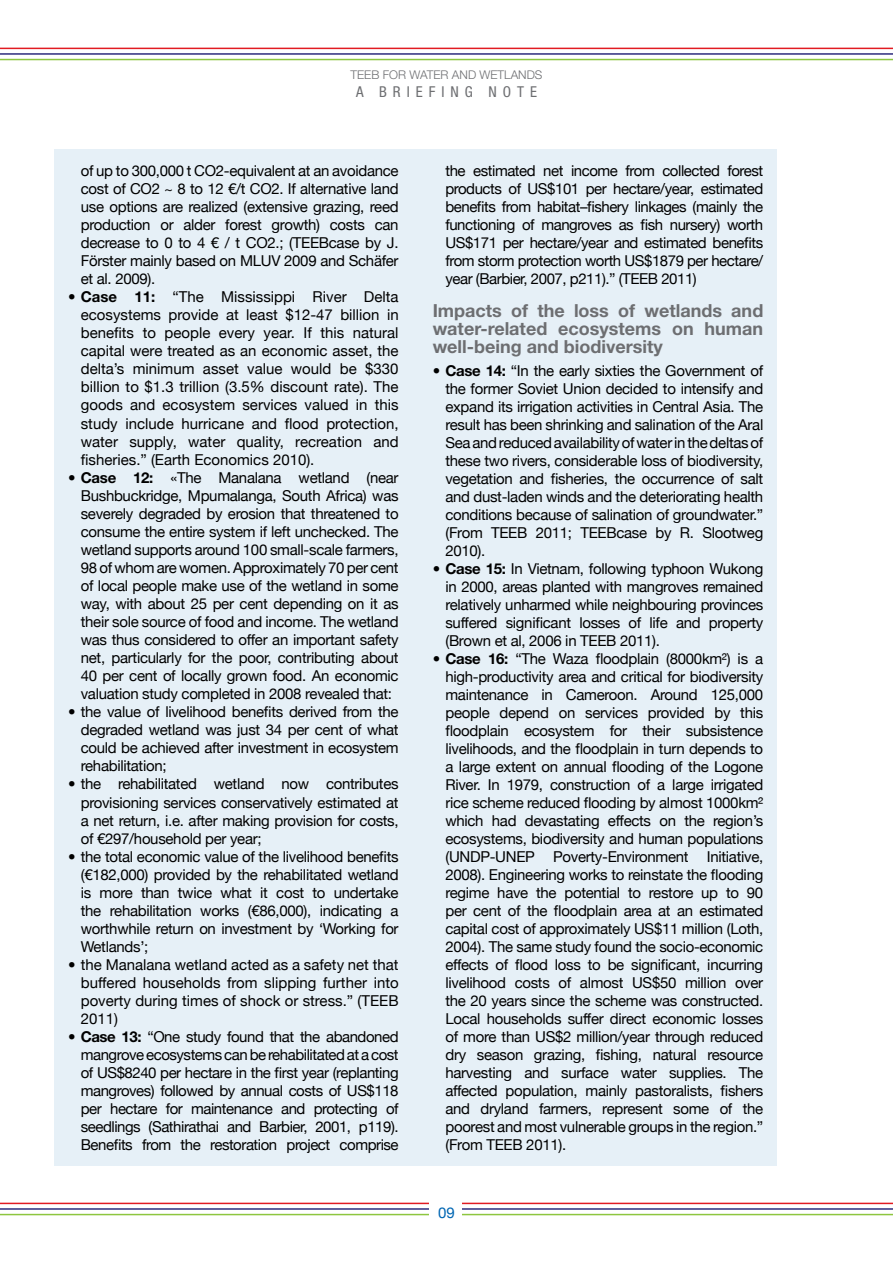
<style>
.page{position:relative;width:893px;height:1263px;background:#fff}
.page>*{position:absolute;margin:0;border:0;box-sizing:border-box;transform-origin:0 0}
.t1{font:700 18px/18px "Helvetica Neue";color:#6d6e71;text-align:justify}
.t2{font:15px/18px "Helvetica Neue";letter-spacing:-.02em;color:#000;text-align:justify}
.t3{font:condensed 15px "Helvetica Neue";color:#6d6e71}
.t4{font:15px "Helvetica Neue";color:#0066b3}
.t5{font:300 12px "Helvetica Neue";color:#6d6e71}
.s1{font-weight:700}
</style>
<div class="page">
<div style="left:54px;top:149px;width:723px;height:1016px;background:#e6f0f7"></div>
<hr style="left:0;top:59px;width:893px;height:1px;background:#8dc63f">
<hr style="left:0;top:48px;width:893px;height:1px;background:#e11b22">
<hr style="left:0;top:53px;width:893px;height:2px;background:#2c2b7c">
<hr style="left:0;top:1214px;width:893px;height:1px;background:#8dc63f">
<hr style="left:0;top:1203px;width:893px;height:1px;background:#e11b22">
<hr style="left:0;top:1208px;width:893px;height:2px;background:#2c2b7c">
<div style="left:429px;top:1195px;width:33px;height:68px;background:#fff"></div>
<p class="t5" style="left:350px;top:67px;width:41px">TEEB FOR</p>
<p class="t5" style="left:409px;top:67px;width:103px">WATER AN D WETLAN</p>
<p class="t5" style="left:527px;top:67px;width:17px">DS</p>
<p class="t3" style="left:356px;top:83px;width:48px">A B RIE</p>
<p class="t3" style="left:429px;top:83px;width:87px">FIN G NOTE</p>
<p class="t2" style="left:81px;top:161px;width:319px">of up to 300,000 t CO2-equivalent at an avoidance cost of CO2 ~ 8 to 12 €/t CO2. If alternative land use options are realized (extensive grazing, reed production or alder forest growth) costs can decrease to 0 to 4 € / t CO2.; (TEEBcase by J.<br>Förster mainly based on MLUV 2009 and Schäfer et al. 2009).</p>
<p class="t2" style="left:81px;top:288px;width:319px;text-indent:-13px">• <span class="s1">Case 11:</span> “The Mississippi River Delta ecosystems provide at least $12-47 billion in benefits to people every year. If this natural capital were treated as an economic asset, the delta’s minimum asset value would be $330 billion to $1.3 trillion (3.5% discount rate). The goods and ecosystem services valued in this study include hurricane and flood protection, water supply, water quality, recreation and fisheries.” (Earth Economics 2010).</p>
<p class="t2" style="left:81px;top:468px;width:319px;text-indent:-13px">• <span class="s1">Case 12:</span> «The Manalana wetland (near Bushbuckridge, Mpumalanga, South Africa) was severely degraded by erosion that threatened to consume the entire system if left unchecked. The wetland supports around 100 small-scale farmers, 98 of whom are women. Approximately 70 per cent of local people make use of the wetland in some way, with about 25 per cent depending on it as their sole source of food and income. The wetland was thus considered to offer an important safety net, particularly for the poor, contributing about 40 per cent of locally grown food. An economic valuation study completed in 2008 revealed that:</p>
<p class="t2" style="left:81px;top:703px;width:319px;text-indent:-13px">• the value of livelihood benefits derived from the degraded wetland was just 34 per cent of what could be achieved after investment in ecosystem rehabilitation;</p>
<p class="t2" style="left:81px;top:775px;width:319px;text-indent:-13px">• the rehabilitated wetland now contributes provisioning services conservatively estimated at a net return, i.e. after making provision for costs, of €297/household per year;</p>
<p class="t2" style="left:81px;top:847px;width:319px;text-indent:-13px">• the total economic value of the livelihood benefits (€182,000) provided by the rehabilitated wetland is more than twice what it cost to undertake the rehabilitation works (€86,000), indicating a worthwhile return on investment by ‘Working for Wetlands’;</p>
<p class="t2" style="left:81px;top:955px;width:319px;text-indent:-13px">• the Manalana wetland acted as a safety net that buffered households from slipping further into poverty during times of shock or stress.” (TEEB 2011)</p>
<p class="t2" style="left:81px;top:1027px;width:319px;text-indent:-13px">• <span class="s1">Case 13:</span> “One study found that the abandoned mangrove ecosystems can be rehabilitated at a cost of US$8240 per hectare in the first year (replanting mangroves) followed by annual costs of US$118 per hectare for maintenance and protecting of seedlings (Sathirathai and Barbier, 2001, p119).<br>Benefits from the restoration project comprise</p>
<p class="t2" style="left:445px;top:161px;width:319px">the estimated net income from collected forest products of US$101 per hectare/year, estimated benefits from habitat–fishery linkages (mainly the functioning of mangroves as fish nursery) worth US$171 per hectare/year and estimated benefits from storm protection worth US$1879 per hectare/ year (Barbier, 2007, p211).” (TEEB 2011)</p>
<p class="t1" style="left:433px;top:301px;width:332px">Impacts of the loss of wetlands and water-related ecosystems on human well-being and biodiversity</p>
<p class="t2" style="left:445px;top:361px;width:319px;text-indent:-13px">• <span class="s1">Case 14:</span> “In the early sixties the Government of the former Soviet Union decided to intensify and expand its irrigation activities in Central Asia. The result has been shrinking and salination of the Aral Sea and reduced availability of water in the deltas of these two rivers, considerable loss of biodiversity, vegetation and fisheries, the occurrence of salt and dust-laden winds and the deteriorating health conditions because of salination of groundwater.” (From TEEB 2011; TEEBcase by R. Slootweg 2010).</p>
<p class="t2" style="left:445px;top:559px;width:319px;text-indent:-13px">• <span class="s1">Case 15:</span> In Vietnam, following typhoon Wukong in 2000, areas planted with mangroves remained relatively unharmed while neighbouring provinces suffered significant losses of life and property (Brown et al, 2006 in TEEB 2011).</p>
<p class="t2" style="left:445px;top:649px;width:319px;text-indent:-13px">• <span class="s1">Case 16:</span> “The Waza floodplain (8000km²) is a high-productivity area and critical for biodiversity maintenance in Cameroon. Around 125,000 people depend on services provided by this floodplain ecosystem for their subsistence livelihoods, and the floodplain in turn depends to a large extent on annual flooding of the Logone River. In 1979, construction of a large irrigated rice scheme reduced flooding by almost 1000km² which had devastating effects on the region’s ecosystems, biodiversity and human populations (UNDP-UNEP Poverty-Environment Initiative, 2008). Engineering works to reinstate the flooding regime have the potential to restore up to 90 per cent of the floodplain area at an estimated capital cost of approximately US$11 million (Loth, 2004). The same study found the socio-economic effects of flood loss to be significant, incurring livelihood costs of almost US$50 million over the 20 years since the scheme was constructed.<br>Local households suffer direct economic losses of more than US$2 million/year through reduced dry season grazing, fishing, natural resource harvesting and surface water supplies. The affected population, mainly pastoralists, fishers and dryland farmers, represent some of the poorest and most vulnerable groups in the region.” (From TEEB 2011).</p>
<p class="t4" style="left:438px;top:1203px;width:18px">09</p>
</div>
